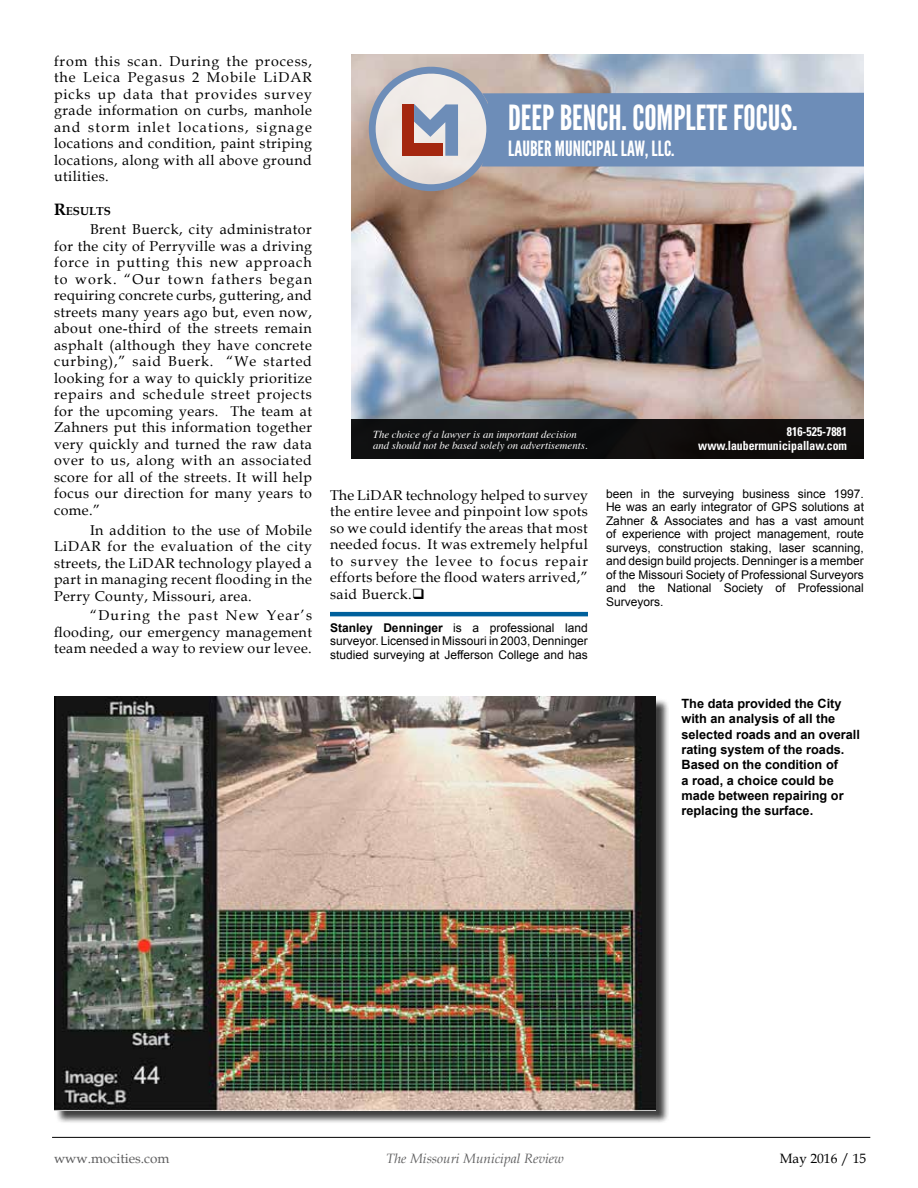
<style>
.page{position:relative;width:918px;height:1188px;background:#fff}
.page>*{position:absolute;margin:0;border:0;box-sizing:border-box;transform-origin:0 0}
.t1{font:34.65px "League Gothic";color:#fff}
.t2{font:21px "League Gothic";color:#fff}
.t3{font:14.25px/16.5px "Book Antiqua";letter-spacing:.03em;color:#000;text-align:justify}
.t4{font:italic 13.5px "Book Antiqua";color:#5e5e5f}
.t5{font:13.5px "Book Antiqua";color:#5e5e5f}
.t6{font:13.5px "Book Antiqua";color:#000}
.t7{font:700 12.75px/15.3px "Arial";color:#000}
.t8{font:700 condensed 12.6px/14.4px "Univers";color:#fff;text-align:right;scale:.93 1}
.t9{font:12px/13.5px "Arial";color:#000;text-align:justify}
.t10{font:700 11.55px "Book Antiqua";color:#000}
.t11{font:italic 10.65px/10.5px "Times";color:#fff}
.s1{font-size:16.5px}
.s2{font-weight:700}
</style>
<div class="page">
<hr style="left:52px;top:1137px;width:818px;height:1px;background:#000">
<img style="left:351px;top:54px;width:513px;height:366px">
<svg style="left:373px;top:73px;width:117px;height:117px;background:#e4e1e0"></svg>
<div style="left:369px;top:67px;width:124px;height:124px;border:7px solid #6d8db8;border-radius:50%"></div>
<svg style="left:414px;top:104px;width:44px;height:52px;background:#9eb0c9"></svg>
<div style="left:402px;top:104px;width:12px;height:52px;background:#a4270f"></div>
<div style="left:403px;top:143px;width:40px;height:13px;background:#a4270f"></div>
<div style="left:481px;top:93px;width:383px;height:74px;background:#6d8db8"></div>
<div style="left:351px;top:420px;width:513px;height:39px;background:#0e0e0e"></div>
<div style="left:55px;top:698px;width:614px;height:427px;background:#000;opacity:.75"></div>
<img style="left:54px;top:697px;width:601px;height:414px">
<hr style="left:330px;top:612px;width:258px;height:4px;background:#00609c">
<p class="t3" style="left:54px;top:53px;width:260px">from this scan. During the process, the Leica Pegasus 2 Mobile LiDAR picks up data that provides survey grade information on curbs, manhole and storm inlet locations, signage locations and condition, paint striping locations, along with all above ground utilities.</p>
<p class="t10" style="left:54px;top:203px;width:58px"><span class="s1">R</span>ESULTS</p>
<p class="t3" style="left:54px;top:221px;width:260px;text-indent:36px">Brent Buerck, city administrator for the city of Perryville was a driving force in putting this new approach to work. “Our town fathers began requiring concrete curbs, guttering, and streets many years ago but, even now, about one-third of the streets remain asphalt (although they have concrete curbing),” said Buerk. “We started looking for a way to quickly prioritize repairs and schedule street projects for the upcoming years. The team at Zahners put this information together very quickly and turned the raw data over to us, along with an associated score for all of the streets. It will help focus our direction for many years to come.”</p>
<p class="t3" style="left:54px;top:521px;width:260px;text-indent:36px">In addition to the use of Mobile LiDAR for the evaluation of the city streets, the LiDAR technology played a part in managing recent flooding in the Perry County, Missouri, area.</p>
<p class="t3" style="left:54px;top:607px;width:260px;text-indent:36px">“During the past New Year’s flooding, our emergency management team needed a way to review our levee.</p>
<h1 class="t1" style="left:508px;top:98px;width:291px">DEEP BENCH. COMPLETE FOCUS.</h1>
<h2 class="t2" style="left:508px;top:136px;width:168px">LAUBER MUNICIPAL LAW, LLC.</h2>
<p class="t11" style="left:373px;top:429px;width:216px">The choice of a lawyer is an important decision and should not be based solely on advertisements.</p>
<p class="t8" style="left:698px;top:424px;width:162px">816-525-7881 www.laubermunicipallaw.com</p>
<p class="t3" style="left:330px;top:486px;width:260px">The LiDAR technology helped to survey the entire levee and pinpoint low spots so we could identify the areas that most needed focus. It was extremely helpful to survey the levee to focus repair efforts before the flood waters arrived,” said Buerck.❑</p>
<p class="t9" style="left:330px;top:621px;width:259px"><span class="s2">Stanley Denninger</span> is a professional land surveyor. Licensed in Missouri in 2003, Denninger studied surveying at Jefferson College and has</p>
<p class="t9" style="left:606px;top:487px;width:260px">been in the surveying business since 1997.<br>He was an early integrator of GPS solutions at Zahner &amp; Associates and has a vast amount of experience with project management, route surveys, construction staking, laser scanning, and design build projects. Denninger is a member of the Missouri Society of Professional Surveyors and the National Society of Professional Surveyors.</p>
<p class="t7" style="left:681px;top:696px;width:180px">The data provided the City with an analysis of all the selected roads and an overall rating system of the roads.<br>Based on the condition of<br>a road, a choice could be made between repairing or replacing the surface.</p>
<p class="t5" style="left:54px;top:1149px;width:117px">www.mocities.com</p>
<p class="t4" style="left:386px;top:1149px;width:179px">The Missouri Municipal Review</p>
<p class="t6" style="left:780px;top:1149px;width:88px">May 2016 / 15</p>
</div>
